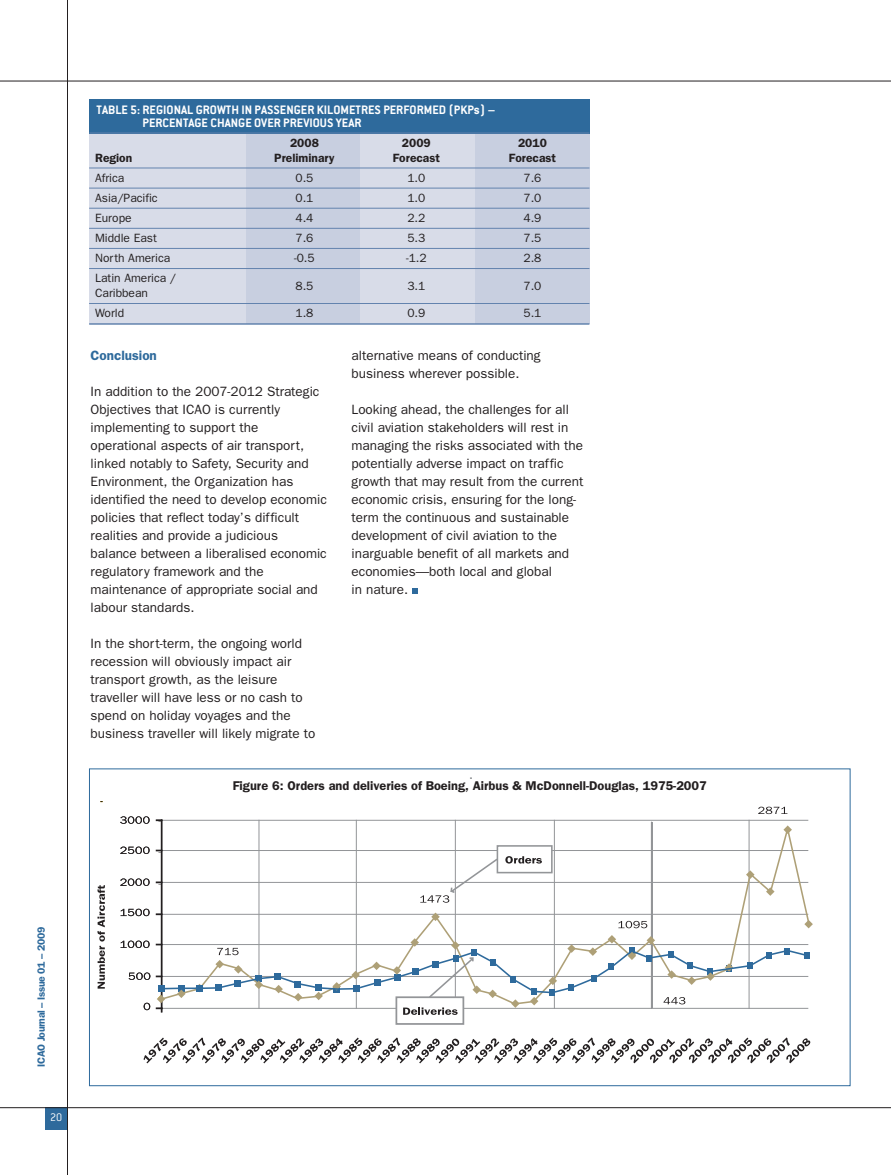
<style>
.page{position:relative;width:891px;height:1175px;background:#fff}
.page>*{position:absolute;margin:0;border:0;box-sizing:border-box;transform-origin:0 0}
.t1{font:13.5px/18px "Franklin Gothic";color:#231f20}
.t2{font:700 13.5px/13.5px "Conduit ITC Std";color:#fff}
.t3{font:600 13.5px "Franklin Gothic";color:#2e6a9c}
.t4{font:600 12.75px "Franklin Gothic";color:#231f20}
.t5{font:12px/14.9px "Franklin Gothic";color:#231f20}
.t6{font:600 12px "Franklin Gothic";color:#231f20}
.t7{font:300 12px "Conduit ITC Std";color:#fff}
.t8{font:600 10.5px "Franklin Gothic";letter-spacing:-.03em;color:#2e6a9c}
</style>
<div class="page">
<div style="left:45px;top:1107px;width:23px;height:23px;background:#2e6a9c"></div>
<hr style="left:0;top:81px;width:891px;height:1px;background:#231f20">
<hr style="left:67px;top:0;width:1px;height:1174px;background:#231f20">
<svg style="left:412px;top:588px;width:6px;height:6px"></svg>
<hr style="left:162px;top:820px;width:646px;height:1px;background:#939598">
<hr style="left:554px;top:820px;width:1px;height:188px;background:#939598">
<hr style="left:259px;top:820px;width:1px;height:188px;background:#939598">
<hr style="left:356px;top:820px;width:1px;height:188px;background:#939598">
<hr style="left:455px;top:820px;width:1px;height:188px;background:#939598">
<hr style="left:749px;top:820px;width:1px;height:188px;background:#939598">
<svg style="left:97px;top:885px;width:8px;height:103px"></svg>
<svg style="left:143px;top:1037px;width:667px;height:26px"></svg>
<hr style="left:161px;top:820px;width:1px;height:188px;background:#231f20">
<svg style="left:144px;top:1002px;width:6px;height:8px"></svg>
<svg style="left:129px;top:972px;width:21px;height:8px"></svg>
<svg style="left:121px;top:940px;width:29px;height:8px"></svg>
<svg style="left:121px;top:908px;width:29px;height:8px"></svg>
<svg style="left:120px;top:878px;width:30px;height:8px"></svg>
<svg style="left:120px;top:846px;width:30px;height:8px"></svg>
<svg style="left:120px;top:816px;width:30px;height:7px"></svg>
<svg style="left:159px;top:822px;width:652px;height:113px"></svg>
<svg style="left:758px;top:806px;width:29px;height:8px"></svg>
<svg style="left:618px;top:920px;width:29px;height:8px"></svg>
<div style="left:497px;top:846px;width:55px;height:26px;background:#fff"></div>
<div style="left:497px;top:845px;width:56px;height:28px;border:2px solid #939598"></div>
<div style="left:396px;top:996px;width:68px;height:28px;border:2px solid #939598"></div>
<svg style="left:505px;top:856px;width:37px;height:7px"></svg>
<svg style="left:420px;top:857px;width:79px;height:45px"></svg>
<svg style="left:157px;top:935px;width:653px;height:79px"></svg>
<div style="left:89px;top:131px;width:381px;height:193px;background:#d8dce8"></div>
<div style="left:246px;top:131px;width:115px;height:193px;background:#c8cfe0"></div>
<div style="left:361px;top:131px;width:114px;height:193px;background:#d8dce8"></div>
<div style="left:475px;top:131px;width:114px;height:193px;background:#c8cfe0"></div>
<div style="left:89px;top:99px;width:501px;height:35px;background:#2e6a9c"></div>
<hr style="left:89px;top:133px;width:500px;height:1px;background:#6383ae">
<hr style="left:89px;top:168px;width:500px;height:1px;background:#6383ae">
<hr style="left:89px;top:188px;width:500px;height:1px;background:#6383ae">
<hr style="left:89px;top:208px;width:500px;height:1px;background:#6383ae">
<hr style="left:89px;top:228px;width:500px;height:1px;background:#6383ae">
<hr style="left:89px;top:248px;width:500px;height:1px;background:#6383ae">
<hr style="left:89px;top:268px;width:500px;height:1px;background:#6383ae">
<hr style="left:89px;top:303px;width:500px;height:1px;background:#6383ae">
<hr style="left:89px;top:323px;width:500px;height:2px;background:#6383ae">
<hr style="left:0;top:1107px;width:891px;height:1px;background:#231f20">
<p class="t2" style="left:143px;top:102px;width:354px;text-indent:-46px">TABLE 5: REGIONAL GROWTH IN PASSENGER KILOMETRES PERFORMED (PKPs) –<br>PERCENTAGE CHANGE OVER PREVIOUS YEAR</p>
<p class="t6" style="left:290px;top:138px;width:30px">2008</p>
<p class="t6" style="left:402px;top:138px;width:30px">2009</p>
<p class="t6" style="left:518px;top:138px;width:30px">2010</p>
<p class="t6" style="left:95px;top:153px;width:39px">Region</p>
<p class="t6" style="left:274px;top:153px;width:62px">Preliminary</p>
<p class="t6" style="left:393px;top:153px;width:49px">Forecast</p>
<p class="t6" style="left:509px;top:153px;width:49px">Forecast</p>
<p class="t5" style="left:95px;top:171px;width:31px">Africa</p>
<p class="t5" style="left:296px;top:171px;width:19px">0.5</p>
<p class="t5" style="left:407px;top:171px;width:19px">1.0</p>
<p class="t5" style="left:524px;top:171px;width:19px">7.6</p>
<p class="t5" style="left:95px;top:191px;width:64px">Asia/Pacific</p>
<p class="t5" style="left:296px;top:191px;width:19px">0.1</p>
<p class="t5" style="left:407px;top:191px;width:19px">1.0</p>
<p class="t5" style="left:524px;top:191px;width:19px">7.0</p>
<p class="t5" style="left:95px;top:211px;width:38px">Europe</p>
<p class="t5" style="left:296px;top:211px;width:19px">4.4</p>
<p class="t5" style="left:407px;top:211px;width:19px">2.2</p>
<p class="t5" style="left:524px;top:211px;width:19px">4.9</p>
<p class="t5" style="left:95px;top:231px;width:63px">Middle East</p>
<p class="t5" style="left:295px;top:231px;width:19px">7.6</p>
<p class="t5" style="left:407px;top:231px;width:19px">5.3</p>
<p class="t5" style="left:523px;top:231px;width:19px">7.5</p>
<p class="t5" style="left:95px;top:252px;width:77px">North America</p>
<p class="t5" style="left:294px;top:252px;width:22px">-0.5</p>
<p class="t5" style="left:406px;top:252px;width:22px">-1.2</p>
<p class="t5" style="left:523px;top:252px;width:19px">2.8</p>
<p class="t5" style="left:95px;top:272px;width:83px">Latin America /<br>Caribbean</p>
<p class="t5" style="left:295px;top:279px;width:19px">8.5</p>
<p class="t5" style="left:407px;top:279px;width:19px">3.1</p>
<p class="t5" style="left:523px;top:279px;width:19px">7.0</p>
<p class="t5" style="left:95px;top:307px;width:31px">World</p>
<p class="t5" style="left:295px;top:307px;width:19px">1.8</p>
<p class="t5" style="left:407px;top:307px;width:19px">0.9</p>
<p class="t5" style="left:523px;top:307px;width:19px">5.1</p>
<p class="t3" style="left:91px;top:351px;width:68px">Conclusion</p>
<p class="t1" style="left:91px;top:384px;width:238px">In addition to the 2007-2012 Strategic Objectives that ICAO is currently implementing to support the operational aspects of air transport, linked notably to Safety, Security and Environment, the Organization has identified the need to develop economic policies that reflect today’s difficult realities and provide a judicious balance between a liberalised economic regulatory framework and the maintenance of appropriate social and labour standards.</p>
<p class="t1" style="left:91px;top:635px;width:226px">In the short-term, the ongoing world recession will obviously impact air transport growth, as the leisure traveller will have less or no cash to spend on holiday voyages and the business traveller will likely migrate to</p>
<p class="t1" style="left:352px;top:347px;width:191px">alternative means of conducting business wherever possible.</p>
<p class="t1" style="left:352px;top:401px;width:233px">Looking ahead, the challenges for all civil aviation stakeholders will rest in managing the risks associated with the potentially adverse impact on traffic growth that may result from the current economic crisis, ensuring for the long&shy;term the continuous and sustainable development of civil aviation to the inarguable benefit of all markets and economies—both local and global<br>in nature.</p>
<p class="t4" style="left:233px;top:781px;width:476px">Figure 6: Orders and deliveries of Boeing, Airbus &amp; McDonnell-Douglas, 1975-2007</p>
<p class="t8" style="left:38px;top:1066px;width:141px;rotate:-90deg">ICAO Journal – Issue 01 – 2009</p>
<p class="t7" style="left:50px;top:1113px;width:14px">20</p>
</div>
